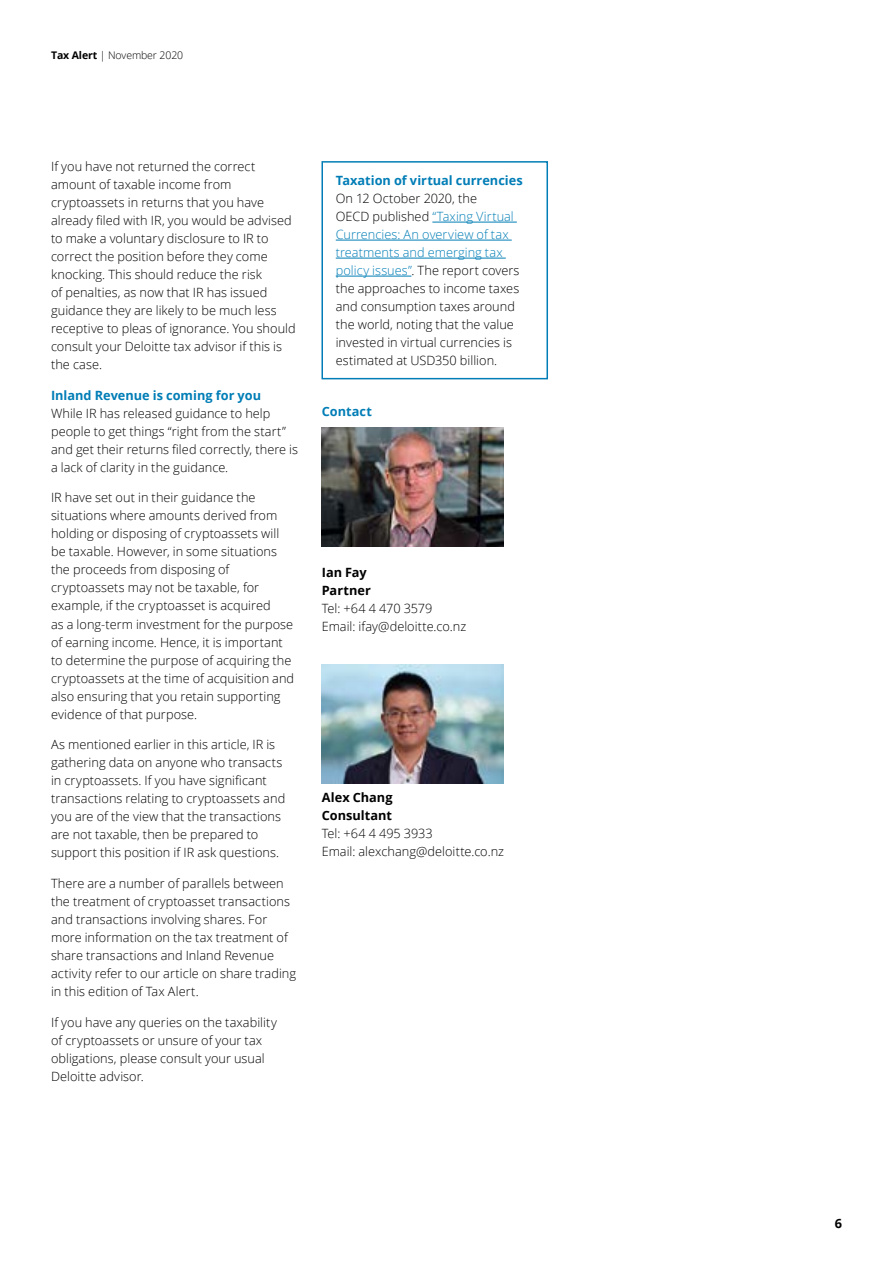
<style>
.page{position:relative;width:893px;height:1263px;background:#fff}
.page>*{position:absolute;margin:0;border:0;box-sizing:border-box;transform-origin:0 0}
.t1{font:300 12.75px/18px "Open Sans";letter-spacing:.005em;color:#000}
.t2{font:700 12.75px "Open Sans";color:#007db6}
.t3{font:700 12.75px/18px "Open Sans";color:#000}
.t4{font:300 10.5px "Open Sans";letter-spacing:-.01em;color:#000}
.s1{font-weight:700}
.s2{color:#007db6}
</style>
<div class="page">
<hr style="left:432px;top:222px;width:85px;height:1px;background:#007db6">
<hr style="left:336px;top:240px;width:176px;height:1px;background:#007db6">
<hr style="left:336px;top:258px;width:170px;height:1px;background:#007db6">
<hr style="left:336px;top:276px;width:75px;height:1px;background:#007db6">
<div style="left:321px;top:161px;width:227px;height:218px;border:2px solid #007db6"></div>
<img style="left:322px;top:428px;width:182px;height:119px">
<img style="left:322px;top:664px;width:182px;height:119px">
<p class="t4" style="left:51px;top:48px;width:134px"><span class="s1">Tax Alert</span> | November 2020</p>
<p class="t1" style="left:51px;top:157px;width:246px">If you have not returned the correct amount of taxable income from cryptoassets in returns that you have already filed with IR, you would be advised to make a voluntary disclosure to IR to correct the position before they come knocking. This should reduce the risk<br>of penalties, as now that IR has issued guidance they are likely to be much less receptive to pleas of ignorance. You should consult your Deloitte tax advisor if this is the case.</p>
<p class="t2" style="left:51px;top:386px;width:211px">Inland Revenue is coming for you</p>
<p class="t1" style="left:51px;top:404px;width:249px">While IR has released guidance to help people to get things “right from the start” and get their returns filed correctly, there is a lack of clarity in the guidance.</p>
<p class="t1" style="left:51px;top:488px;width:245px">IR have set out in their guidance the situations where amounts derived from holding or disposing of cryptoassets will be taxable. However, in some situations the proceeds from disposing of cryptoassets may not be taxable, for example, if the cryptoasset is acquired<br>as a long-term investment for the purpose of earning income. Hence, it is important to determine the purpose of acquiring the cryptoassets at the time of acquisition and also ensuring that you retain supporting evidence of that purpose.</p>
<p class="t1" style="left:51px;top:735px;width:236px">As mentioned earlier in this article, IR is gathering data on anyone who transacts in cryptoassets. If you have significant transactions relating to cryptoassets and you are of the view that the transactions are not taxable, then be prepared to support this position if IR ask questions.</p>
<p class="t1" style="left:51px;top:874px;width:247px">There are a number of parallels between the treatment of cryptoasset transactions and transactions involving shares. For more information on the tax treatment of share transactions and Inland Revenue activity refer to our article on share trading in this edition of Tax Alert.</p>
<p class="t1" style="left:51px;top:1013px;width:227px">If you have any queries on the taxability of cryptoassets or unsure of your tax obligations, please consult your usual Deloitte advisor.</p>
<p class="t2" style="left:336px;top:171px;width:189px">Taxation of virtual currencies</p>
<p class="t1" style="left:336px;top:189px;width:185px">On 12 October 2020, the<br>OECD published <span class="s2">“Taxing Virtual<br>Currencies: An overview of tax treatments and emerging tax policy issues”</span>. The report covers the approaches to income taxes and consumption taxes around the world, noting that the value invested in virtual currencies is estimated at USD350 billion.</p>
<p class="t2" style="left:322px;top:403px;width:52px">Contact</p>
<p class="t3" style="left:322px;top:563px;width:51px">Ian Fay<br>Partner</p>
<p class="t1" style="left:322px;top:599px;width:146px">Tel: +64 4 470 3579<br>Email: ifay@deloitte.co.nz</p>
<p class="t3" style="left:322px;top:788px;width:72px">Alex Chang<br>Consultant</p>
<p class="t1" style="left:322px;top:824px;width:184px">Tel: +64 4 495 3933<br>Email: alexchang@deloitte.co.nz</p>
<p class="t3" style="left:835px;top:1214px;width:9px">6</p>
</div>
